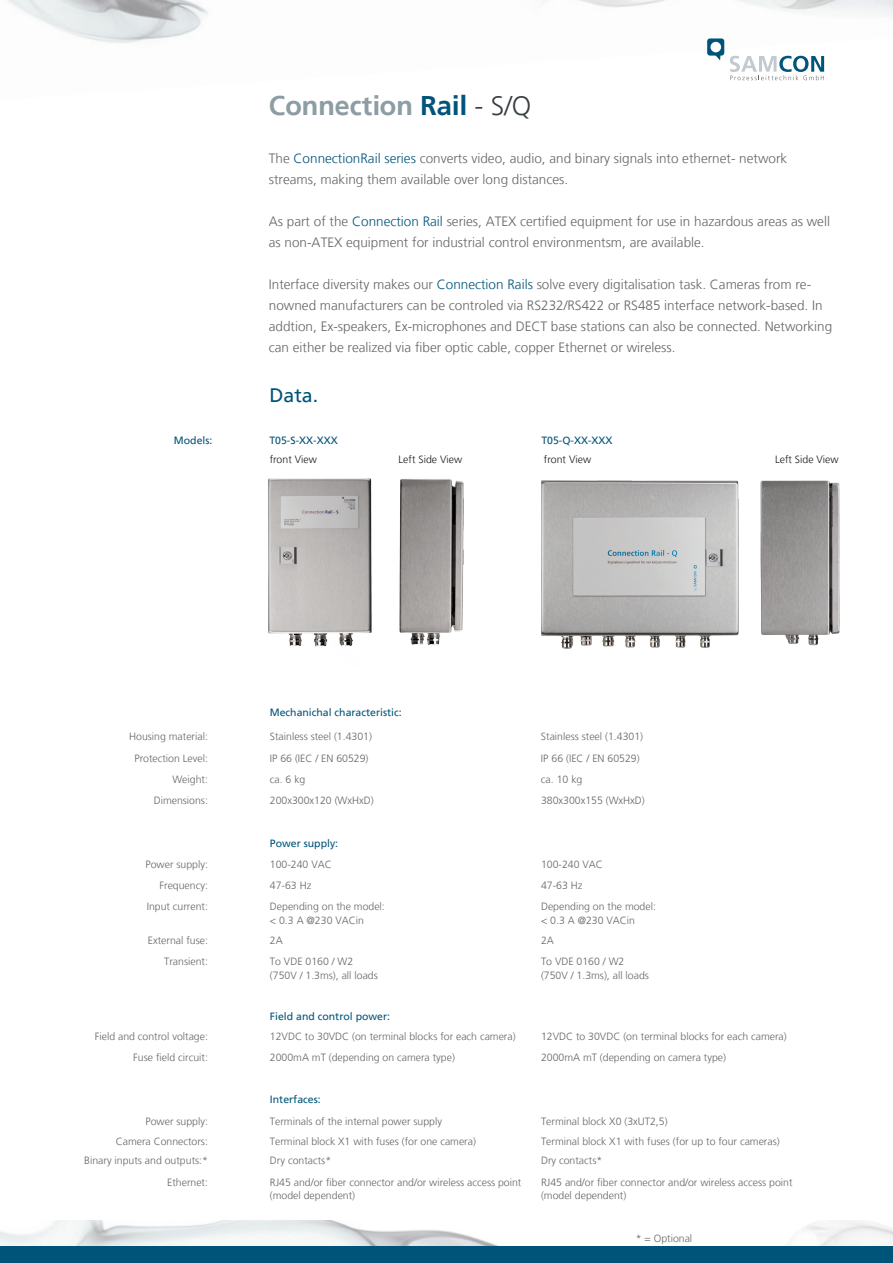
<style>
.page{position:relative;width:893px;height:1263px;background:#fff}
.page>*{position:absolute;margin:0;border:0;box-sizing:border-box;transform-origin:0 0}
.t1{font:700 27px "Frutiger Linotype";color:#8d9da4}
.t2{font:19.5px "Frutiger LT";color:#00547a}
.t3{font:300 13.5px/21px "Frutiger LT";color:#646567}
.t4{font:300 10.5px/13.5px "Frutiger LT";color:#646567}
.t5{font:10.5px "Frutiger LT";color:#00547a}
.t6{font:300 10.5px "Frutiger LT";color:#1a171c}
.s1{color:#00547a}
.s2{font-family:"Frutiger LT";font-weight:300;color:#363e41}
</style>
<div class="page">
<img style="left:0;top:1220px;width:893px;height:26px">
<div style="left:0;top:1246px;width:893px;height:17px;background:#00547a"></div>
<img style="left:7px;top:0;width:886px;height:81px">
<div style="left:707px;top:38px;width:17px;height:18px;background:#00547a;border-radius:3px"></div>
<svg style="left:714px;top:55px;width:7px;height:5px"></svg>
<div style="left:710px;top:42px;width:11px;height:10px;background:#fff;border-radius:50%"></div>
<svg style="left:730px;top:56px;width:94px;height:24px"></svg>
<img style="left:541px;top:480px;width:198px;height:169px">
<img style="left:760px;top:480px;width:80px;height:166px">
<img style="left:410px;top:479px;width:54px;height:166px">
<img style="left:268px;top:478px;width:142px;height:169px">
<h1 class="t1" style="left:269px;top:90px;width:264px">Connection <span class="s1">Rail</span> <span class="s2">- S/Q</span></h1>
<p class="t3" style="left:269px;top:148px;width:520px">The <span class="s1">ConnectionRail series</span> converts video, audio, and binary signals into ethernet- network streams, making them available over long distances.</p>
<p class="t3" style="left:269px;top:211px;width:563px">As part of the <span class="s1">Connection Rail</span> series, ATEX certified equipment for use in hazardous areas as well as non-ATEX equipment for industrial control environmentsm, are available.</p>
<p class="t3" style="left:269px;top:274px;width:565px">Interface diversity makes our <span class="s1">Connection Rails</span> solve every digitalisation task. Cameras from re&shy;nowned manufacturers can be controled via RS232/RS422 or RS485 interface network-based. In addtion, Ex-speakers, Ex-microphones and DECT base stations can also be connected. Networking can either be realized via fiber optic cable, copper Ethernet or wireless.</p>
<h2 class="t2" style="left:269px;top:384px;width:50px">Data.</h2>
<p class="t5" style="left:174px;top:434px;width:40px">Models:</p>
<p class="t5" style="left:269px;top:434px;width:70px">T05-S-XX-XXX</p>
<p class="t5" style="left:541px;top:434px;width:73px">T05-Q-XX-XXX</p>
<p class="t6" style="left:270px;top:453px;width:49px">front View</p>
<p class="t6" style="left:399px;top:453px;width:65px">Left Side View</p>
<p class="t6" style="left:544px;top:454px;width:49px">front View</p>
<p class="t6" style="left:775px;top:454px;width:65px">Left Side View</p>
<p class="t5" style="left:270px;top:706px;width:133px">Mechanichal characteristic:</p>
<p class="t4" style="left:129px;top:730px;width:80px">Housing material:</p>
<p class="t4" style="left:270px;top:730px;width:104px">Stainless steel (1.4301)</p>
<p class="t4" style="left:541px;top:730px;width:104px">Stainless steel (1.4301)</p>
<p class="t4" style="left:134px;top:751px;width:75px">Protection Level:</p>
<p class="t4" style="left:270px;top:751px;width:100px">IP 66 (IEC / EN 60529)</p>
<p class="t4" style="left:541px;top:751px;width:100px">IP 66 (IEC / EN 60529)</p>
<p class="t4" style="left:172px;top:773px;width:37px">Weight:</p>
<p class="t4" style="left:270px;top:773px;width:37px">ca. 6 kg</p>
<p class="t4" style="left:541px;top:773px;width:43px">ca. 10 kg</p>
<p class="t4" style="left:154px;top:794px;width:56px">Dimensions:</p>
<p class="t4" style="left:270px;top:794px;width:105px">200x300x120 (WxHxD)</p>
<p class="t4" style="left:541px;top:794px;width:105px">380x300x155 (WxHxD)</p>
<p class="t5" style="left:270px;top:837px;width:70px">Power supply:</p>
<p class="t4" style="left:145px;top:858px;width:64px">Power supply:</p>
<p class="t4" style="left:270px;top:858px;width:63px">100-240 VAC</p>
<p class="t4" style="left:541px;top:858px;width:63px">100-240 VAC</p>
<p class="t4" style="left:160px;top:879px;width:50px">Frequency:</p>
<p class="t4" style="left:270px;top:879px;width:43px">47-63 Hz</p>
<p class="t4" style="left:541px;top:879px;width:43px">47-63 Hz</p>
<p class="t4" style="left:147px;top:900px;width:63px">Input current:</p>
<p class="t4" style="left:270px;top:900px;width:116px">Depending on the model: &lt; 0.3 A @230 VACin</p>
<p class="t4" style="left:541px;top:900px;width:116px">Depending on the model: &lt; 0.3 A @230 VACin</p>
<p class="t4" style="left:148px;top:933px;width:62px">External fuse:</p>
<p class="t4" style="left:270px;top:933px;width:14px">2A</p>
<p class="t4" style="left:541px;top:933px;width:14px">2A</p>
<p class="t4" style="left:164px;top:955px;width:45px">Transient:</p>
<p class="t4" style="left:270px;top:955px;width:109px">To VDE 0160 / W2 (750V / 1.3ms), all loads</p>
<p class="t4" style="left:541px;top:955px;width:109px">To VDE 0160 / W2 (750V / 1.3ms), all loads</p>
<p class="t5" style="left:270px;top:1010px;width:122px">Field and control power:</p>
<p class="t4" style="left:95px;top:1029px;width:115px">Field and control voltage:</p>
<p class="t4" style="left:270px;top:1029px;width:247px">12VDC to 30VDC (on terminal blocks for each camera)</p>
<p class="t4" style="left:541px;top:1029px;width:247px">12VDC to 30VDC (on terminal blocks for each camera)</p>
<p class="t4" style="left:133px;top:1051px;width:76px">Fuse field circuit:</p>
<p class="t4" style="left:270px;top:1051px;width:186px">2000mA mT (depending on camera type)</p>
<p class="t4" style="left:541px;top:1051px;width:186px">2000mA mT (depending on camera type)</p>
<p class="t5" style="left:270px;top:1093px;width:52px">Interfaces:</p>
<p class="t4" style="left:146px;top:1114px;width:64px">Power supply:</p>
<p class="t4" style="left:270px;top:1114px;width:174px">Terminals of the internal power supply</p>
<p class="t4" style="left:541px;top:1114px;width:128px">Terminal block X0 (3xUT2,5)</p>
<p class="t4" style="left:116px;top:1134px;width:94px">Camera Connectors:</p>
<p class="t4" style="left:270px;top:1134px;width:207px">Terminal block X1 with fuses (for one camera)</p>
<p class="t4" style="left:541px;top:1134px;width:240px">Terminal block X1 with fuses (for up to four cameras)</p>
<p class="t4" style="left:84px;top:1154px;width:125px">Binary inputs and outputs:*</p>
<p class="t4" style="left:270px;top:1154px;width:63px">Dry contacts*</p>
<p class="t4" style="left:541px;top:1154px;width:63px">Dry contacts*</p>
<p class="t4" style="left:167px;top:1175px;width:42px">Ethernet:</p>
<p class="t4" style="left:270px;top:1175px;width:253px">RJ45 and/or fiber connector and/or wireless access point (model dependent)</p>
<p class="t4" style="left:541px;top:1175px;width:253px">RJ45 and/or fiber connector and/or wireless access point (model dependent)</p>
<p class="t4" style="left:636px;top:1231px;width:58px">* = Optional</p>
</div>
